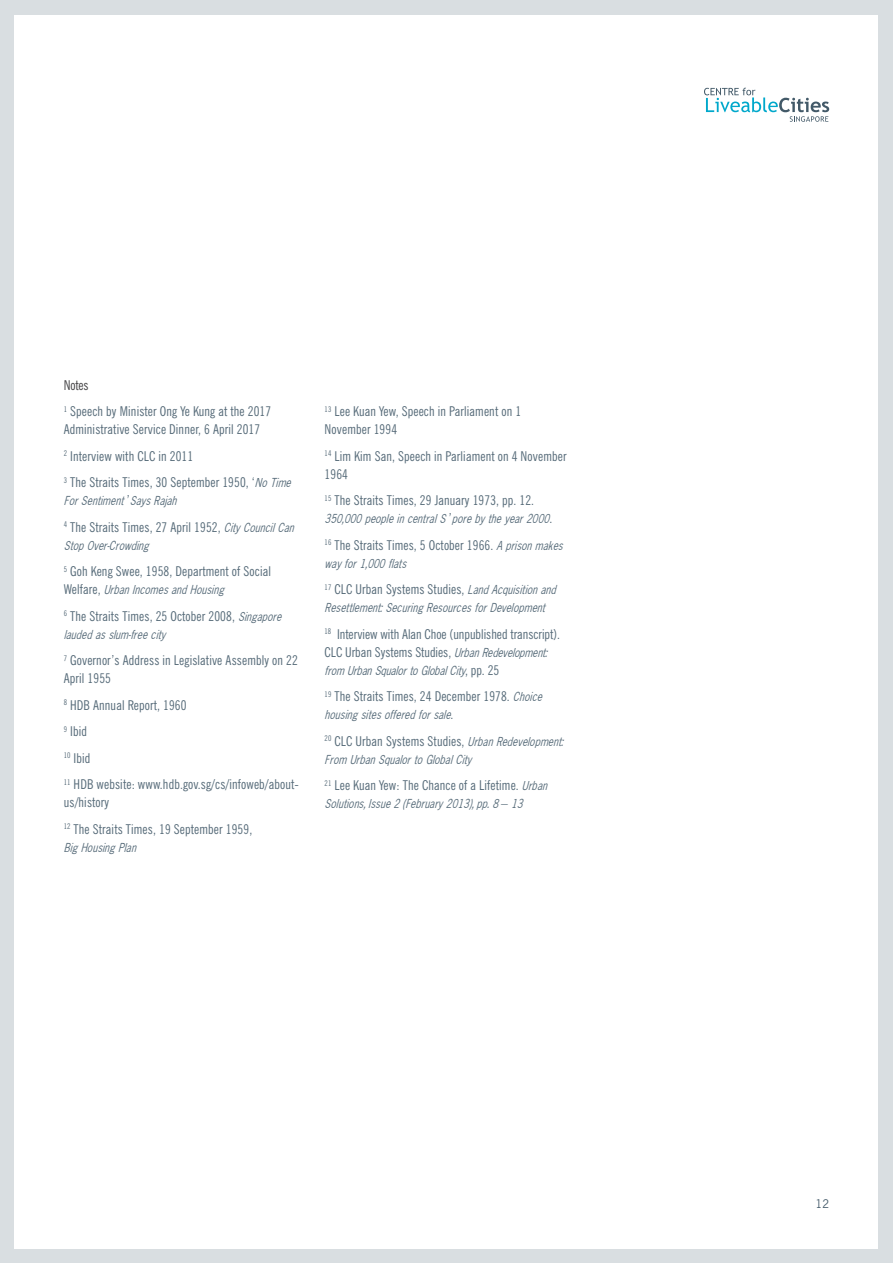
<style>
.page{position:relative;width:893px;height:1263px;background:#d9dee1}
.page>*{position:absolute;margin:0;border:0;box-sizing:border-box;transform-origin:0 0}
.t1{font:condensed 13.5px/26.5px "News Gothic BT";letter-spacing:.01em;color:#556a78}
.t2{font:13.5px "News Gothic Cnd 2";letter-spacing:.01em;color:#556a78}
.t3{font:12px "News Gothic BT";color:#425968;scale:.95 1}
.s1{color:#414042}
.s2{font-family:"News Gothic Cnd 2";font-stretch:normal}
.s3{font-family:"News Gothic BT";font-stretch:condensed}
</style>
<div class="page">
<div style="left:15px;top:15px;width:863px;height:1233px;background:#fff"></div>
<svg style="left:704px;top:88px;width:125px;height:34px"></svg>
<p class="t1" style="left:64px;top:372px;width:209px"><span class="s1">Notes<br></span><sup>1</sup> Speech by Minister Ong Ye Kung at the 2017</p>
<p class="t1" style="left:64px;top:416px;width:228px">Administrative Service Dinner, 6 April 2017<br><sup>2</sup> Interview with CLC in 2011<br><sup>3</sup> The Straits Times, 30 September 1950, ‘<span class="s2">No Time</span></p>
<p class="t2" style="left:64px;top:495px;width:114px">For Sentiment <span class="s3">’</span>Says Rajah</p>
<p class="t1" style="left:64px;top:514px;width:231px"><sup>4</sup> The Straits Times, 27 April 1952, <span class="s2">City Council Can</span></p>
<p class="t2" style="left:64px;top:540px;width:86px">Stop Over-Crowding</p>
<p class="t1" style="left:64px;top:558px;width:209px"><sup>5</sup> Goh Keng Swee, 1958, Department of Social</p>
<p class="t2" style="left:64px;top:584px;width:162px"><span class="s3">Welfare,</span> Urban Incomes and Housing</p>
<p class="t1" style="left:64px;top:603px;width:219px"><sup>6</sup> The Straits Times, 25 October 2008, <span class="s2">Singapore</span></p>
<p class="t2" style="left:64px;top:629px;width:103px">lauded as slum-free city</p>
<p class="t1" style="left:64px;top:651px;width:236px;line-height:18px"><sup>7</sup> Governor’s Address in Legislative Assembly on 22<br>April 1955</p>
<p class="t1" style="left:64px;top:692px;width:237px"><sup>8</sup> HDB Annual Report, 1960<br><sup>9</sup> Ibid<br><sup>10</sup> Ibid<br><sup>11</sup> HDB website: www.hdb.gov.sg/cs/infoweb/about-</p>
<p class="t1" style="left:64px;top:789px;width:190px">us/history<br><sup>12</sup> The Straits Times, 19 September 1959,</p>
<p class="t2" style="left:64px;top:842px;width:74px">Big Housing Plan</p>
<p class="t1" style="left:325px;top:402px;width:198px;line-height:18px"><sup>13</sup> Lee Kuan Yew, Speech in Parliament on 1<br>November 1994</p>
<p class="t1" style="left:325px;top:447px;width:244px;line-height:18px"><sup>14</sup> Lim Kim San, Speech in Parliament on 4 November<br>1964</p>
<p class="t1" style="left:325px;top:487px;width:211px"><sup>15</sup> The Straits Times, 29 January 1973, pp. 12.</p>
<p class="t2" style="left:325px;top:513px;width:229px">350,000 people in central S <span class="s3">’</span>pore by the year 2000<span class="s3">.</span></p>
<p class="t1" style="left:325px;top:532px;width:240px"><sup>16</sup> The Straits Times, 5 October 1966. <span class="s2">A prison makes</span></p>
<p class="t2" style="left:325px;top:558px;width:83px">way for 1,000 flats</p>
<p class="t1" style="left:325px;top:576px;width:233px"><sup>17</sup> CLC Urban Systems Studies, <span class="s2">Land Acquisition and</span></p>
<p class="t2" style="left:325px;top:602px;width:222px">Resettlement: Securing Resources for Development</p>
<p class="t1" style="left:325px;top:625px;width:237px;line-height:18px"><sup>18</sup> Interview with Alan Choe (unpublished transcript).<br>CLC Urban Systems Studies, <span class="s2">Urban Redevelopment:</span></p>
<p class="t2" style="left:325px;top:665px;width:176px">from Urban Squalor to Global City<span class="s3">, pp. 25</span></p>
<p class="t1" style="left:325px;top:683px;width:219px"><sup>19</sup> The Straits Times, 24 December 1978. <span class="s2">Choice</span></p>
<p class="t2" style="left:325px;top:709px;width:130px">housing sites offered for sale<span class="s3">.</span></p>
<p class="t1" style="left:325px;top:728px;width:240px"><sup>20</sup> CLC Urban Systems Studies, <span class="s2">Urban Redevelopment:</span></p>
<p class="t2" style="left:325px;top:754px;width:148px">From Urban Squalor to Global City</p>
<p class="t1" style="left:325px;top:772px;width:224px"><sup>21</sup> Lee Kuan Yew: The Chance of a Lifetime. <span class="s2">Urban</span></p>
<p class="t2" style="left:325px;top:798px;width:199px">Solutions, Issue 2 (February 2013), pp. 8 <span class="s3">–</span> 13</p>
<p class="t3" style="left:815px;top:1196px;width:16px">12</p>
</div>
